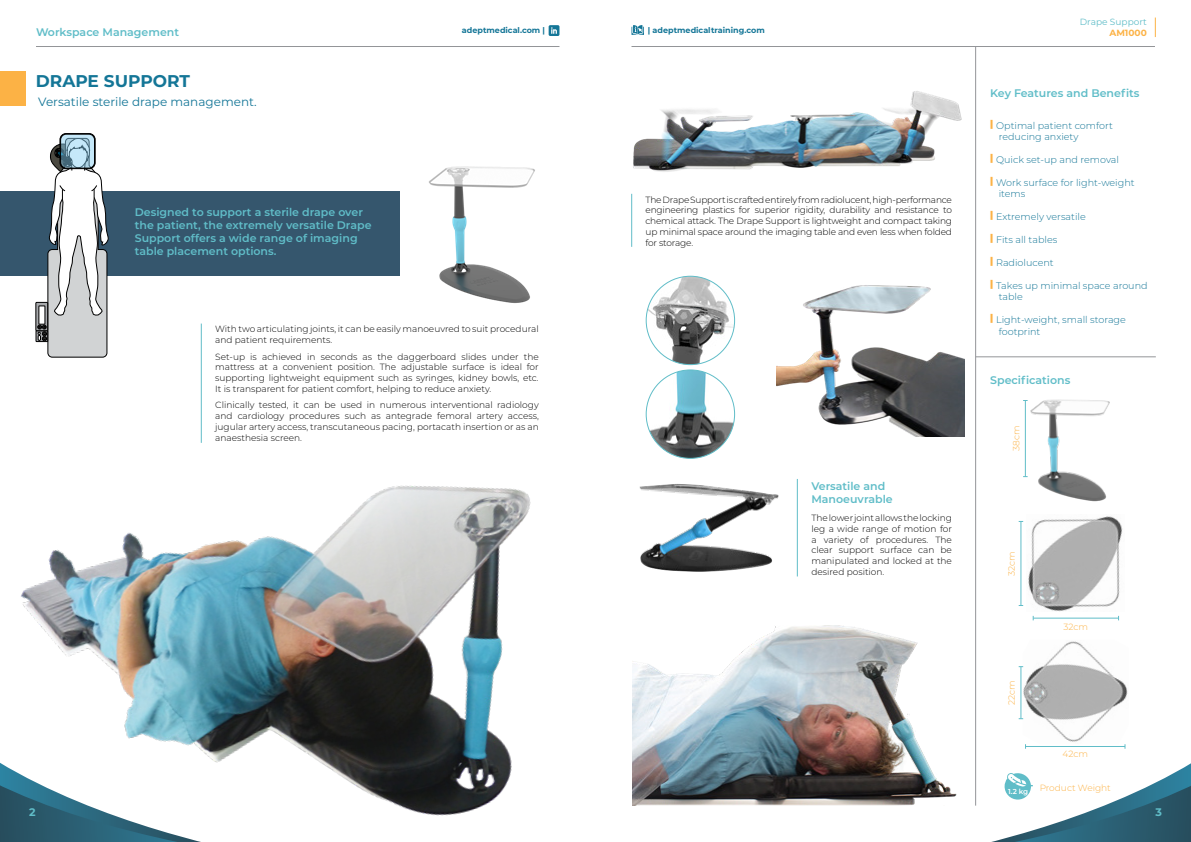
<style>
.page{position:relative;width:1191px;height:842px;background:#fff}
.page>*{position:absolute;margin:0;border:0;box-sizing:border-box;transform-origin:0 0}
.t1{font:700 17px "Montserrat";color:#147697}
.t2{font:12px "Montserrat";color:#147697}
.t3{font:600 11px/13.2px "Montserrat";color:#60bdc8}
.t4{font:700 11px "Montserrat";color:#60bdc8}
.t5{font:300 9.6px/11.5px "Montserrat";color:#147697}
.t6{font:300 9px/10.8px "Montserrat";color:#000;text-align:justify}
.t7{font:300 9px "Montserrat";color:#fcb245}
.t8{font:9px "Montserrat";color:#60bdc8}
.t9{font:700 9px "Montserrat";color:#fcb245}
.t10{font:700 8px "Montserrat";color:#147697}
.t11{font:600 7.2px "Montserrat";color:#fff}
</style>
<div class="page">
<svg style="left:548px;top:25px;width:11px;height:11px"></svg>
<svg style="left:631px;top:25px;width:13px;height:10px"></svg>
<img style="left:1028px;top:516px;width:95px;height:95px">
<hr style="left:1020px;top:521px;width:1px;height:84px;background:#60bdc8">
<hr style="left:1033px;top:618px;width:85px;height:1px;background:#60bdc8">
<svg style="left:1154px;top:18px;width:1px;height:19px"></svg>
<div style="left:0;top:71px;width:25px;height:35px;background:#fcb245"></div>
<div style="left:0;top:191px;width:400px;height:84px;background:#35566d"></div>
<div style="left:36px;top:302px;width:12px;height:29px;border:1px solid #000"></div>
<div style="left:36px;top:331px;width:12px;height:11px;border:1px solid #000"></div>
<svg style="left:38px;top:138px;width:71px;height:219px"></svg>
<svg style="left:60px;top:134px;width:35px;height:35px"></svg>
<div style="left:60px;top:134px;width:35px;height:34px;border:1px solid #000;border-radius:6px"></div>
<div style="left:60px;top:133px;width:35px;height:36px;border:1px solid #000;border-radius:6px"></div>
<hr style="left:201px;top:324px;width:1px;height:119px;background:#60bdc8">
<hr style="left:631px;top:194px;width:1px;height:53px;background:#60bdc8">
<hr style="left:797px;top:479px;width:1px;height:97px;background:#60bdc8">
<hr style="left:975px;top:47px;width:1px;height:759px;background:#939598">
<hr style="left:975px;top:357px;width:180px;height:1px;background:#939598">
<img style="left:429px;top:166px;width:106px;height:137px">
<img style="left:21px;top:485px;width:510px;height:331px">
<img style="left:1027px;top:399px;width:83px;height:103px">
<hr style="left:1024px;top:400px;width:1px;height:77px;background:#60bdc8">
<img style="left:633px;top:91px;width:329px;height:81px">
<img style="left:639px;top:484px;width:140px;height:87px">
<img style="left:632px;top:625px;width:224px;height:181px">
<img style="left:777px;top:285px;width:187px;height:152px">
<img style="left:646px;top:276px;width:88px;height:89px;border-radius:44px">
<img style="left:646px;top:370px;width:88px;height:88px;border-radius:44px">
<svg style="left:849px;top:628px;width:258px;height:42px"></svg>
<img style="left:21px;top:628px;width:322px;height:42px">
<svg style="left:766px;top:670px;width:425px;height:172px"></svg>
<svg style="left:0;top:670px;width:427px;height:172px"></svg>
<hr style="left:36px;top:46px;width:523px;height:1px;background:#939598">
<hr style="left:631px;top:46px;width:524px;height:1px;background:#939598">
<p class="t3" style="left:36px;top:25px;width:145px">Workspace Management</p>
<h1 class="t1" style="left:36px;top:69px;width:156px">DRAPE SUPPORT</h1>
<h2 class="t2" style="left:38px;top:94px;width:220px">Versatile sterile drape management.</h2>
<p class="t3" style="left:135px;top:205px;width:238px">Designed to support a sterile drape over the patient, the extremely versatile Drape Support offers a wide range of imaging table placement options.</p>
<p class="t10" style="left:462px;top:24px;width:85px">adeptmedical.com |</p>
<p class="t10" style="left:648px;top:24px;width:118px">| adeptmedicaltraining.com</p>
<p class="t6" style="left:645px;top:194px;width:308px">The Drape Support is crafted entirely from radiolucent, high-performance engineering plastics for superior rigidity, durability and resistance to chemical attack. The Drape Support is lightweight and compact taking up minimal space around the imaging table and even less when folded for storage.</p>
<p class="t6" style="left:215px;top:323px;width:325px">With two articulating joints, it can be easily manoeuvred to suit procedural and patient requirements.</p>
<p class="t6" style="left:215px;top:351px;width:325px">Set-up is achieved in seconds as the daggerboard slides under the mattress at a convenient position. The adjustable surface is ideal for supporting lightweight equipment such as syringes, kidney bowls, etc.<br>It is transparent for patient comfort, helping to reduce anxiety.</p>
<p class="t6" style="left:215px;top:400px;width:325px">Clinically tested, it can be used in numerous interventional radiology and cardiology procedures such as antegrade femoral artery access, jugular artery access, transcutaneous pacing, portacath insertion or as an anaesthesia screen.</p>
<p class="t3" style="left:811px;top:479px;width:83px">Versatile and<br>Manoeuvrable</p>
<p class="t6" style="left:811px;top:512px;width:142px">The lower joint allows the locking leg a wide range of motion for a variety of procedures. The clear support surface can be manipulated and locked at the desired position.</p>
<p class="t8" style="left:1079px;top:16px;width:69px">Drape Support</p>
<p class="t9" style="left:1109px;top:26px;width:39px">AM1000</p>
<p class="t3" style="left:990px;top:86px;width:151px">Key Features and Benefits</p>
<p class="t5" style="left:998px;top:119px;width:116px;text-indent:-9px"><sup>|</sup> Optimal patient comfort reducing anxiety</p>
<p class="t5" style="left:990px;top:153px;width:130px"><sup>|</sup> Quick set-up and removal</p>
<p class="t5" style="left:998px;top:176px;width:137px;text-indent:-9px"><sup>|</sup> Work surface for light-weight items</p>
<p class="t5" style="left:990px;top:211px;width:97px"><sup>|</sup> Extremely versatile</p>
<p class="t5" style="left:990px;top:234px;width:69px"><sup>|</sup> Fits all tables</p>
<p class="t5" style="left:990px;top:256px;width:65px"><sup>|</sup> Radiolucent</p>
<p class="t5" style="left:998px;top:279px;width:150px;text-indent:-9px"><sup>|</sup> Takes up minimal space around table</p>
<p class="t5" style="left:998px;top:314px;width:129px;text-indent:-9px"><sup>|</sup> Light-weight, small storage footprint</p>
<p class="t3" style="left:990px;top:373px;width:82px">Specifications</p>
<p class="t7" style="left:1010px;top:451px;width:27px;rotate:-90deg">38cm</p>
<p class="t7" style="left:1005px;top:576px;width:26px;rotate:-90deg">32cm</p>
<p class="t7" style="left:1063px;top:621px;width:26px">32cm</p>
<p class="t7" style="left:1005px;top:705px;width:26px;rotate:-90deg">22cm</p>
<p class="t11" style="left:1008px;top:787px;width:22px">1.2 kg</p>
<p class="t7" style="left:1062px;top:748px;width:27px">42cm</p>
<p class="t7" style="left:1039px;top:781px;width:73px">Product Weight</p>
<p class="t4" style="left:29px;top:804px;width:8px">2</p>
<p class="t4" style="left:1155px;top:804px;width:8px">3</p>
</div>
